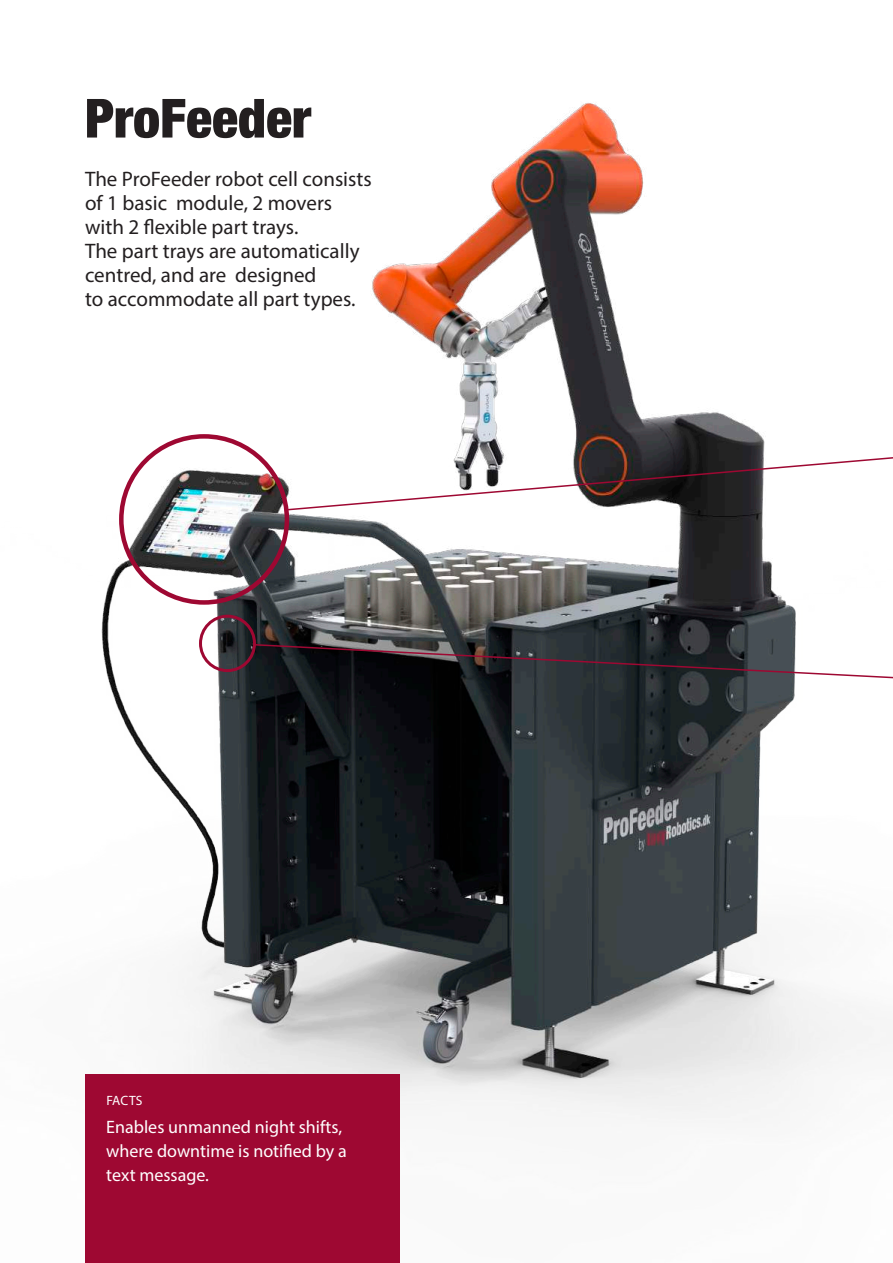
<style>
.page{position:relative;width:893px;height:1263px;background:#fff}
.page>*{position:absolute;margin:0;border:0;box-sizing:border-box;transform-origin:0 0}
.t1{font:900 condensed 54px "Helvetica Neue";color:#231f20}
.t2{font:21px/24px "Myriad Pro";color:#231f20}
.t3{font:18px/24px "Myriad Pro";color:#fff}
.t4{font:13.5px "Myriad Pro";letter-spacing:.01em;color:#fff}
</style>
<div class="page">
<img style="left:101px;top:103px;width:779px;height:1018px">
<div style="left:85px;top:1074px;width:315px;height:189px;background:#9e0832"></div>
<div style="left:119px;top:434px;width:170px;height:171px;border:4px solid #9e0832;border-radius:50%"></div>
<div style="left:199px;top:615px;width:57px;height:57px;border:3px solid #9e0832;border-radius:50%"></div>
<svg style="left:285px;top:442px;width:608px;height:69px"></svg>
<svg style="left:253px;top:643px;width:640px;height:44px;background:#48474b"></svg>
<h1 class="t1" style="left:85px;top:85px;width:227px">ProFeeder</h1>
<p class="t2" style="left:85px;top:166px;width:288px">The ProFeeder robot cell consists of 1 basic module, 2 movers with 2 flexible part trays.<br>The part trays are automatically centred, and are designed<br>to accommodate all part types.</p>
<p class="t4" style="left:106px;top:1092px;width:38px">FACTS</p>
<p class="t3" style="left:106px;top:1114px;width:242px">Enables unmanned night shifts, where downtime is notified by a text message.</p>
</div>
